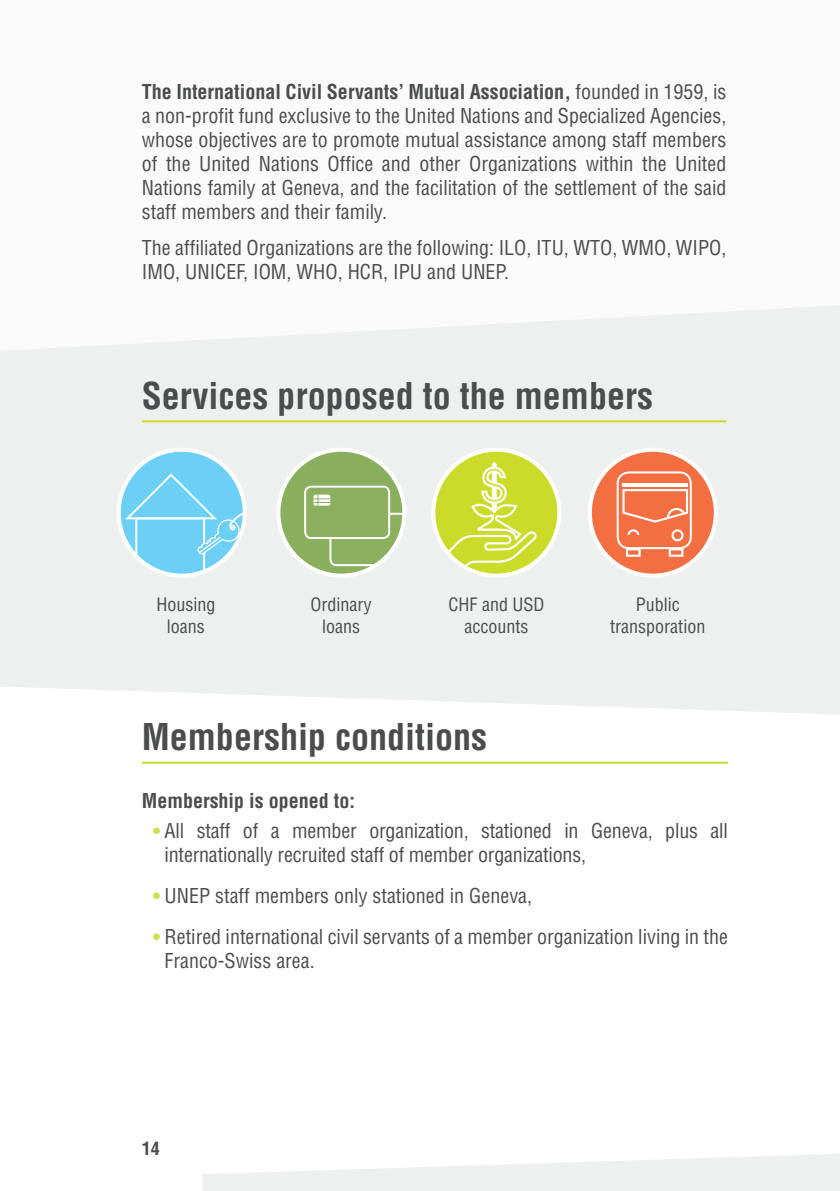
<style>
.page{position:relative;width:840px;height:1191px;background:#fff}
.page>*{position:absolute;margin:0;border:0;box-sizing:border-box;transform-origin:0 0}
.Headline{font:700 condensed 36px "Helvetica LT Std";color:#4b4c4d}
.Body_Copy{font:condensed 20px/24px "Helvetica LT Std";color:#4b4c4d}
.Sub_headline{font:700 condensed 20px "Helvetica LT Std";color:#4b4c4d}
.Services_Membres{font:condensed 18px/21.6px "Helvetica LT Std";color:#4b4c4d;text-align:center}
.t1{font:700 condensed 18px "Helvetica LT Std";color:#4b4c4d}
.s1{font-weight:700}
.s2{font-weight:700;font-stretch:normal;color:#d1de4d}
</style>
<div class="page">
<svg style="left:202px;top:1154px;width:637px;height:37px"></svg>
<svg style="left:0;top:305px;width:839px;height:409px;background:#eff1f1"></svg>
<hr style="left:142px;top:761px;width:585px;height:2px;background:#cadb2a">
<hr style="left:142px;top:420px;width:584px;height:2px;background:#cadb2a">
<div style="left:119px;top:450px;width:125px;height:125px;background:#6bcff6;border-radius:50%"></div>
<svg style="left:123px;top:472px;width:121px;height:103px"></svg>
<div style="left:117px;top:448px;width:129px;height:129px;border:4px solid #fff;border-radius:50%"></div>
<div style="left:589px;top:450px;width:126px;height:125px;background:#f36f42;border-radius:50%"></div>
<svg style="left:671px;top:535px;width:13px;height:7px"></svg>
<hr style="left:622px;top:483px;width:65px;height:3px;background:#fff">
<div style="left:668px;top:548px;width:15px;height:9px;background:#f36f42;border:2px solid #fff"></div>
<div style="left:625px;top:548px;width:15px;height:9px;background:#f36f42;border:2px solid #fff"></div>
<div style="left:671px;top:529px;width:12px;height:12px;border:2px solid #fff;border-radius:50%"></div>
<div style="left:627px;top:529px;width:12px;height:12px;border:2px solid #fff;border-radius:50%"></div>
<svg style="left:622px;top:489px;width:66px;height:34px"></svg>
<div style="left:624px;top:535px;width:32px;height:13px;background:#f36f42"></div>
<div style="left:616px;top:471px;width:75px;height:78px;border:2px solid #fff;border-radius:11px"></div>
<div style="left:587px;top:448px;width:130px;height:129px;border:4px solid #fff;border-radius:50%"></div>
<div style="left:278px;top:450px;width:126px;height:125px;background:#8aaf5f;border-radius:50%"></div>
<svg style="left:329px;top:513px;width:75px;height:53px"></svg>
<div style="left:305px;top:486px;width:84px;height:52px;background:#8cb060;border-radius:6px"></div>
<div style="left:304px;top:485px;width:86px;height:54px;border:2px solid #fff;border-radius:6px"></div>
<svg style="left:313px;top:494px;width:17px;height:11px"></svg>
<div style="left:276px;top:448px;width:130px;height:129px;border:4px solid #fff;border-radius:50%"></div>
<div style="left:433px;top:450px;width:126px;height:125px;background:#cadb2a;border-radius:50%"></div>
<div style="left:431px;top:448px;width:130px;height:129px;border:4px solid #fff;border-radius:50%"></div>
<svg style="left:434px;top:461px;width:104px;height:114px"></svg>
<p class="Body_Copy" style="left:142px;top:80px;width:586px;text-align:justify"><span class="s1">The International Civil Servants’ Mutual Association,</span> founded in 1959, is a non-profit fund exclusive to the United Nations and Specialized Agencies, whose objectives are to promote mutual assistance among staff members of the United Nations Office and other Organizations within the United Nations family at Geneva, and the facilitation of the settlement of the said staff members and their family.</p>
<p class="Body_Copy" style="left:142px;top:235px;width:585px">The affiliated Organizations are the following: ILO, ITU, WTO, WMO, WIPO,<br>IMO, UNICEF, IOM, WHO, HCR, IPU and UNEP.</p>
<p class="Headline" style="left:142px;top:373px;width:512px">Services proposed to the members</p>
<p class="Services_Membres" style="left:156px;top:594px;width:60px">Housing</p>
<p class="Services_Membres" style="left:167px;top:615px;width:39px">loans</p>
<p class="Services_Membres" style="left:310px;top:594px;width:63px">Ordinary</p>
<p class="Services_Membres" style="left:322px;top:615px;width:39px">loans</p>
<p class="Services_Membres" style="left:448px;top:594px;width:97px">CHF and USD</p>
<p class="Services_Membres" style="left:464px;top:615px;width:65px">accounts</p>
<p class="Services_Membres" style="left:610px;top:594px;width:96px">Public transporation</p>
<p class="Headline" style="left:142px;top:714px;width:346px">Membership conditions</p>
<p class="Sub_headline" style="left:142px;top:788px;width:214px">Membership is opened to:</p>
<p class="Body_Copy" style="left:164px;top:818px;width:564px;text-indent:-11px"><span class="s2">•</span> All staff of a member organization, stationed in Geneva, plus all internationally recruited staff of member organizations,</p>
<p class="Body_Copy" style="left:153px;top:883px;width:380px"><span class="s2">•</span> UNEP staff members only stationed in Geneva,</p>
<p class="Body_Copy" style="left:164px;top:924px;width:564px;text-indent:-11px"><span class="s2">•</span> Retired international civil servants of a member organization living in the<br>Franco-Swiss area.</p>
<p class="t1" style="left:142px;top:1137px;width:19px">14</p>
</div>
